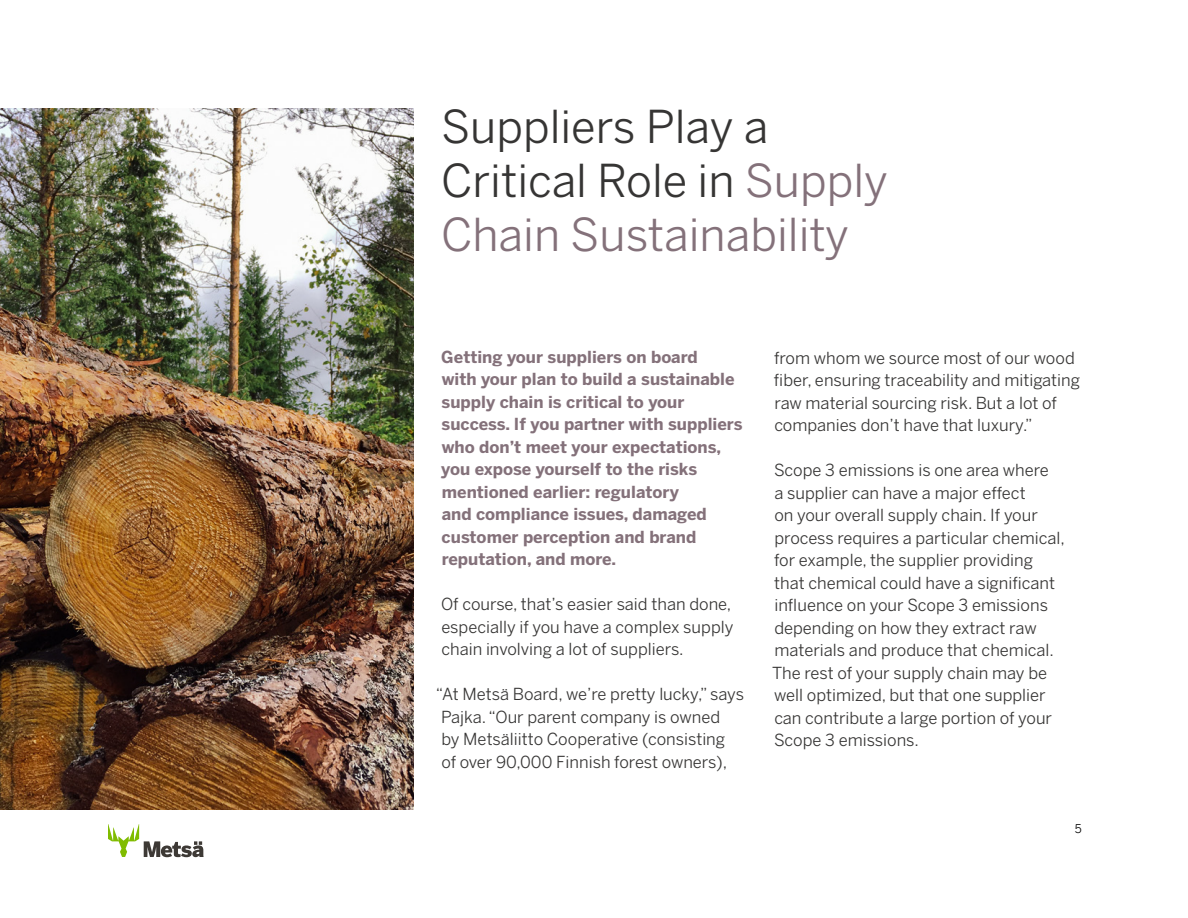
<style>
.page{position:relative;width:1188px;height:918px;background:#fff}
.page>*{position:absolute;margin:0;border:0;box-sizing:border-box;transform-origin:0 0}
.t1{font:45px/54px "Benton Sans";color:#363534}
.t2{font:16.5px/22.5px "Benton Sans";color:#363534}
.t3{font:700 16.5px/22.5px "Benton Sans";color:#84717a}
.t4{font:12px "Benton Sans";color:#000101}
.s1{color:#84717a}
</style>
<div class="page">
<img style="left:0;top:108px;width:414px;height:702px">
<svg style="left:108px;top:824px;width:96px;height:33px"></svg>
<p class="t1" style="left:441px;top:100px;width:448px">Suppliers Play a<br>Critical Role in <span class="s1">Supply<br>Chain Sustainability</span></p>
<p class="t3" style="left:441px;top:345px;width:303px">Getting your suppliers on board<br>with your plan to build a sustainable supply chain is critical to your success. If you partner with suppliers who don’t meet your expectations, you expose yourself to the risks mentioned earlier: regulatory<br>and compliance issues, damaged customer perception and brand reputation, and more.</p>
<p class="t2" style="left:441px;top:593px;width:294px">Of course, that’s easier said than done, especially if you have a complex supply chain involving a lot of suppliers.</p>
<p class="t2" style="left:441px;top:683px;width:304px;text-indent:-6px">“At Metsä Board, we’re pretty lucky,” says Pajka. “Our parent company is owned<br>by Metsäliitto Cooperative (consisting<br>of over 90,000 Finnish forest owners),</p>
<p class="t2" style="left:774px;top:346px;width:308px">from whom we source most of our wood fiber, ensuring traceability and mitigating raw material sourcing risk. But a lot of companies don’t have that luxury.”</p>
<p class="t2" style="left:772px;top:459px;width:294px">Scope 3 emissions is one area where<br>a supplier can have a major effect<br>on your overall supply chain. If your process requires a particular chemical, for example, the supplier providing that chemical could have a significant influence on your Scope 3 emissions depending on how they extract raw materials and produce that chemical.<br>The rest of your supply chain may be well optimized, but that one supplier can contribute a large portion of your Scope 3 emissions.</p>
<p class="t4" style="left:1075px;top:822px;width:8px">5</p>
</div>
